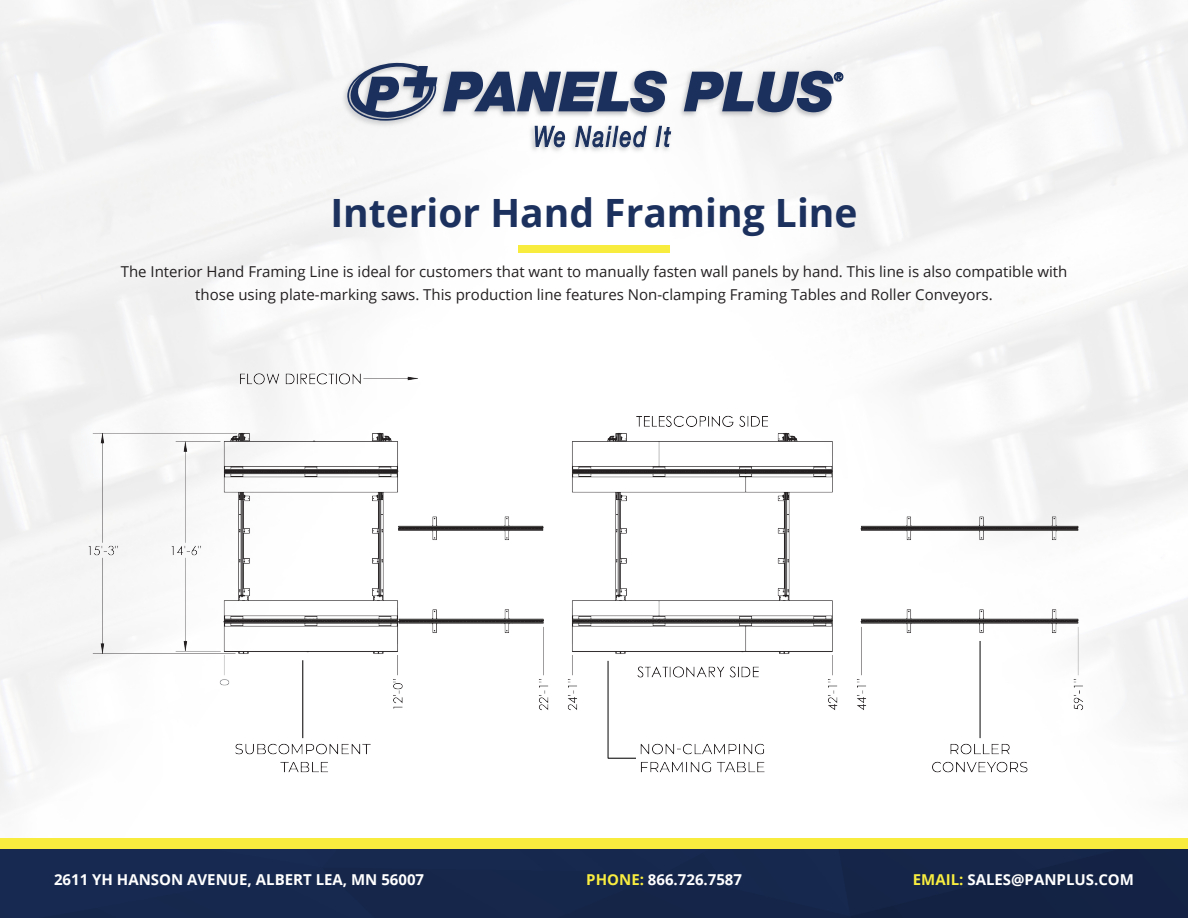
<style>
.page{position:relative;width:1188px;height:918px;background:#fff}
.page>*{position:absolute;margin:0;border:0;box-sizing:border-box;transform-origin:0 0}
.t1{font:700 39px "Open Sans";color:#1c315e}
.t2{font:15px/22.5px "Open Sans";color:#231f20;text-align:center}
.t3{font:700 15px "Open Sans";color:#fff}
.s1{color:#f8ed3f}
</style>
<div class="page">
<div style="left:0;top:849px;width:1188px;height:69px;background:#16274c"></div>
<div style="left:0;top:838px;width:1188px;height:11px;background:#f8ed3f"></div>
<div style="left:518px;top:245px;width:152px;height:8px;background:#f8ed3f"></div>
<img style="left:69px;top:359px;width:1065px;height:428px">
<img style="left:334px;top:54px;width:509px;height:80px">
<svg style="left:347px;top:59px;width:90px;height:62px"></svg>
<img style="left:672px;top:117px;width:8px;height:32px">
<svg style="left:443px;top:71px;width:229px;height:132px"></svg>
<img style="left:822px;top:62px;width:32px;height:31px">
<svg style="left:684px;top:71px;width:159px;height:41px"></svg>
<p class="t1" style="left:330px;top:186px;width:529px">Interior Hand Framing Line</p>
<p class="t2" style="left:121px;top:260px;width:948px">The Interior Hand Framing Line is ideal for customers that want to manually fasten wall panels by hand. This line is also compatible with those using plate-marking saws. This production line features Non-clamping Framing Tables and Roller Conveyors.</p>
<p class="t3" style="left:54px;top:869px;width:372px">2611 YH HANSON AVENUE, ALBERT LEA, MN 56007</p>
<p class="t3" style="left:586px;top:869px;width:157px"><span class="s1">PHONE:</span> 866.726.7587</p>
<p class="t3" style="left:913px;top:869px;width:223px"><span class="s1">EMAIL:</span> SALES@PANPLUS.COM</p>
</div>
